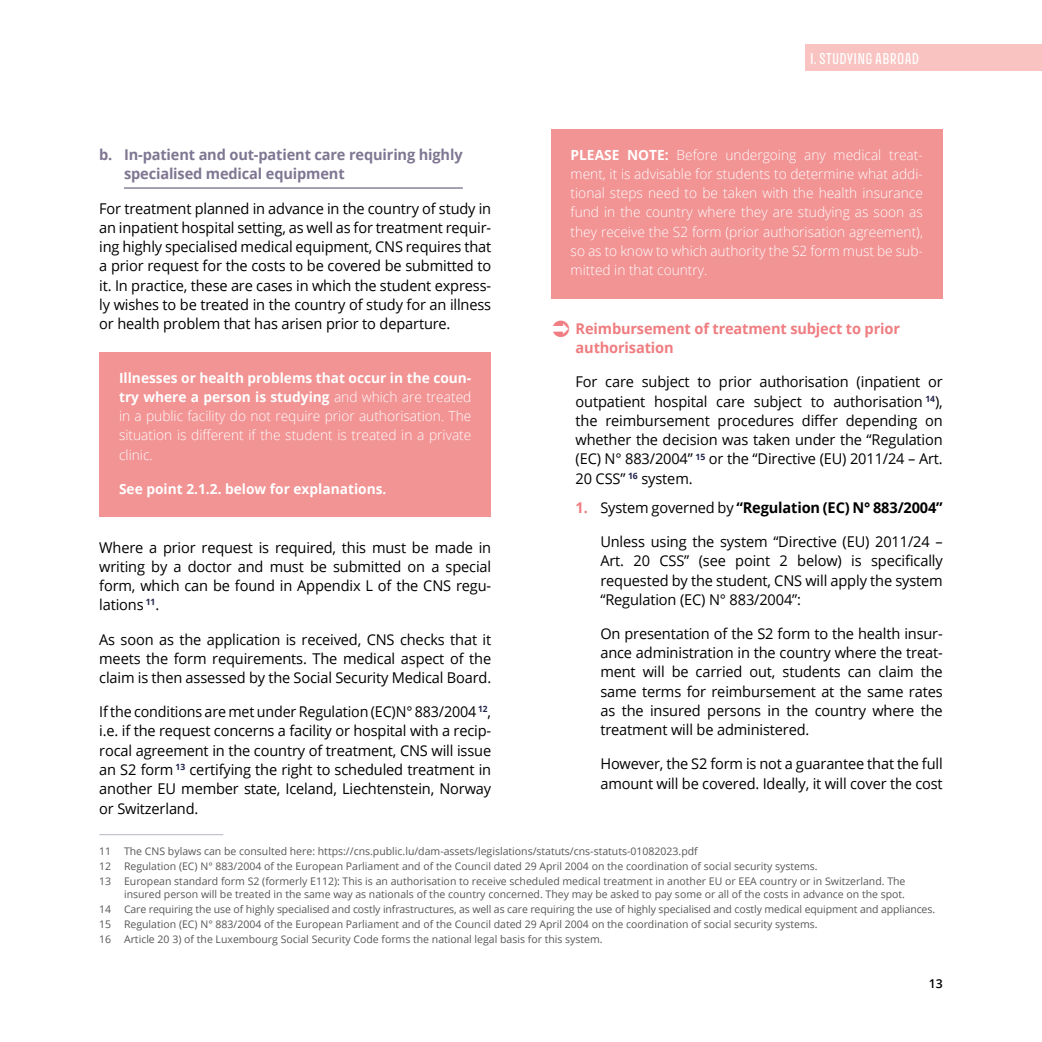
<style>
.page{position:relative;width:1042px;height:1042px;background:#fff}
.page>*{position:absolute;margin:0;border:0;box-sizing:border-box;transform-origin:0 0}
.t1{font:14.88px/19.2px "Open Sans";letter-spacing:-.01em;color:#000;text-align:justify}
.t2{font:14.88px/19.2px "Open Sans";letter-spacing:-.01em;color:#000;text-align:justify;scale:.96 1}
.t3{font:700 14.88px/19.2px "Open Sans";letter-spacing:-.01em;color:#7f7792}
.t4{font:700 14.88px/19.2px "Open Sans";letter-spacing:-.01em;color:#ef7d81}
.t5{font:700 14.88px "Open Sans";letter-spacing:-.01em;color:#000}
.t6{font:300 14px/19.2px "Open Sans";color:#fff;text-align:justify}
.t7{font:700 14px "Open Sans";color:#fff}
.t8{font:14px "Avory I Latn Me";letter-spacing:.02em;color:#fff}
.t9{font:600 12.25px "Open Sans";color:#000}
.t10{font:10.5px/15px "Open Sans";color:#575756}
.s1{font-weight:700}
.s2{color:#ef7d81}
.s3{font-weight:400}
</style>
<div class="page">
<div style="left:805px;top:45px;width:237px;height:26px;background:#f8c3c1"></div>
<hr style="left:124px;top:188px;width:339px;height:1px;background:#4b4568">
<div style="left:99px;top:352px;width:392px;height:111px;background:#f29394"></div>
<div style="left:99px;top:463px;width:392px;height:54px;background:#f29394"></div>
<hr style="left:99px;top:834px;width:124px;height:1px;background:#bbb5c5">
<div style="left:551px;top:129px;width:392px;height:169px;background:#f29394"></div>
<p class="t8" style="left:810px;top:49px;width:111px">I. STUDYING ABROAD</p>
<p class="t3" style="left:124px;top:145px;width:340px;text-indent:-25px">b. In-patient and out-patient care requiring highly specialised medical equipment</p>
<p class="t1" style="left:99px;top:198px;width:393px">For treatment planned in advance in the country of study in an inpatient hospital setting, as well as for treatment requir&shy;ing highly specialised medical equipment, CNS requires that a prior request for the costs to be covered be submitted to it. In practice, these are cases in which the student express&shy;ly wishes to be treated in the country of study for an illness or health problem that has arisen prior to departure.</p>
<p class="t6" style="left:119px;top:367px;width:354px"><span class="s1">Illnesses or health problems that occur in the coun&shy;try where a person is studying</span> and which are treated in a public facility do not require prior authorisation. The situation is different if the student is treated in a private clinic.</p>
<p class="t7" style="left:119px;top:479px;width:269px">See point 2.1.2. below for explanations.</p>
<p class="t6" style="left:570px;top:144px;width:354px"><span class="s1">PLEASE NOTE:</span> Before undergoing any medical treat&shy;ment, it is advisable for students to determine what addi&shy;tional steps need to be taken with the health insurance fund in the country where they are studying as soon as they receive the S2 form (prior authorisation agreement), so as to know to which authority the S2 form must be sub&shy;mitted in that country.</p>
<p class="t4" style="left:575px;top:319px;width:326px">Reimbursement of treatment subject to prior authorisation</p>
<p class="t1" style="left:575px;top:372px;width:369px">For care subject to prior authorisation (inpatient or outpatient hospital care subject to authorisation <sup>14</sup>), the reimbursement procedures differ depending on whether the decision was taken under the “Regulation (EC) N° 883/2004” <sup>15</sup> or the “Directive (EU) 2011/24 – Art.<br>20 CSS” <sup>16</sup> system.</p>
<p class="t5" style="left:575px;top:497px;width:369px"><span class="s2">1.</span> <span class="s3">System governed by</span> “Regulation (EC) N° 883/2004”</p>
<p class="t1" style="left:600px;top:532px;width:344px">Unless using the system “Directive (EU) 2011/24 – Art. 20 CSS” (see point 2 below) is specifically requested by the student, CNS will apply the system “Regulation (EC) N° 883/2004”:</p>
<p class="t1" style="left:600px;top:623px;width:344px">On presentation of the S2 form to the health insur&shy;ance administration in the country where the treat&shy;ment will be carried out, students can claim the same terms for reimbursement at the same rates as the insured persons in the country where the treatment will be administered.</p>
<p class="t1" style="left:600px;top:754px;width:344px">However, the S2 form is not a guarantee that the full amount will be covered. Ideally, it will cover the cost</p>
<p class="t1" style="left:99px;top:537px;width:393px">Where a prior request is required, this must be made in writing by a doctor and must be submitted on a special form, which can be found in Appendix L of the CNS regu&shy;lations <sup>11</sup>.</p>
<p class="t1" style="left:99px;top:629px;width:393px">As soon as the application is received, CNS checks that it meets the form requirements. The medical aspect of the claim is then assessed by the Social Security Medical Board.</p>
<p class="t2" style="left:99px;top:702px;width:410px">If the conditions are met under Regulation (EC)N° 883/2004 <sup>12</sup>, i.e. if the request concerns a facility or hospital with a recip&shy;rocal agreement in the country of treatment, CNS will issue an S2 form <sup>13</sup> certifying the right to scheduled treatment in another EU member state, Iceland, Liechtenstein, Norway or Switzerland.</p>
<p class="t10" style="left:99px;top:843px;width:808px">11 The CNS bylaws can be consulted here: https://cns.public.lu/dam-assets/legislations/statuts/cns-statuts-01082023.pdf<br>12 Regulation (EC) N° 883/2004 of the European Parliament and of the Council dated 29 April 2004 on the coordination of social security systems.<br>13 European standard form S2 (formerly E112): This is an authorisation to receive scheduled medical treatment in another EU or EEA country or in Switzerland. The</p>
<p class="t10" style="left:99px;top:886px;width:837px;text-indent:25px">insured person will be treated in the same way as nationals of the country concerned. They may be asked to pay some or all of the costs in advance on the spot.<br>14 Care requiring the use of highly specialised and costly infrastructures, as well as care requiring the use of highly specialised and costly medical equipment and appliances.<br>15 Regulation (EC) N° 883/2004 of the European Parliament and of the Council dated 29 April 2004 on the coordination of social security systems.<br>16 Article 20 3) of the Luxembourg Social Security Code forms the national legal basis for this system.</p>
<p class="t9" style="left:929px;top:975px;width:15px">13</p>
</div>
